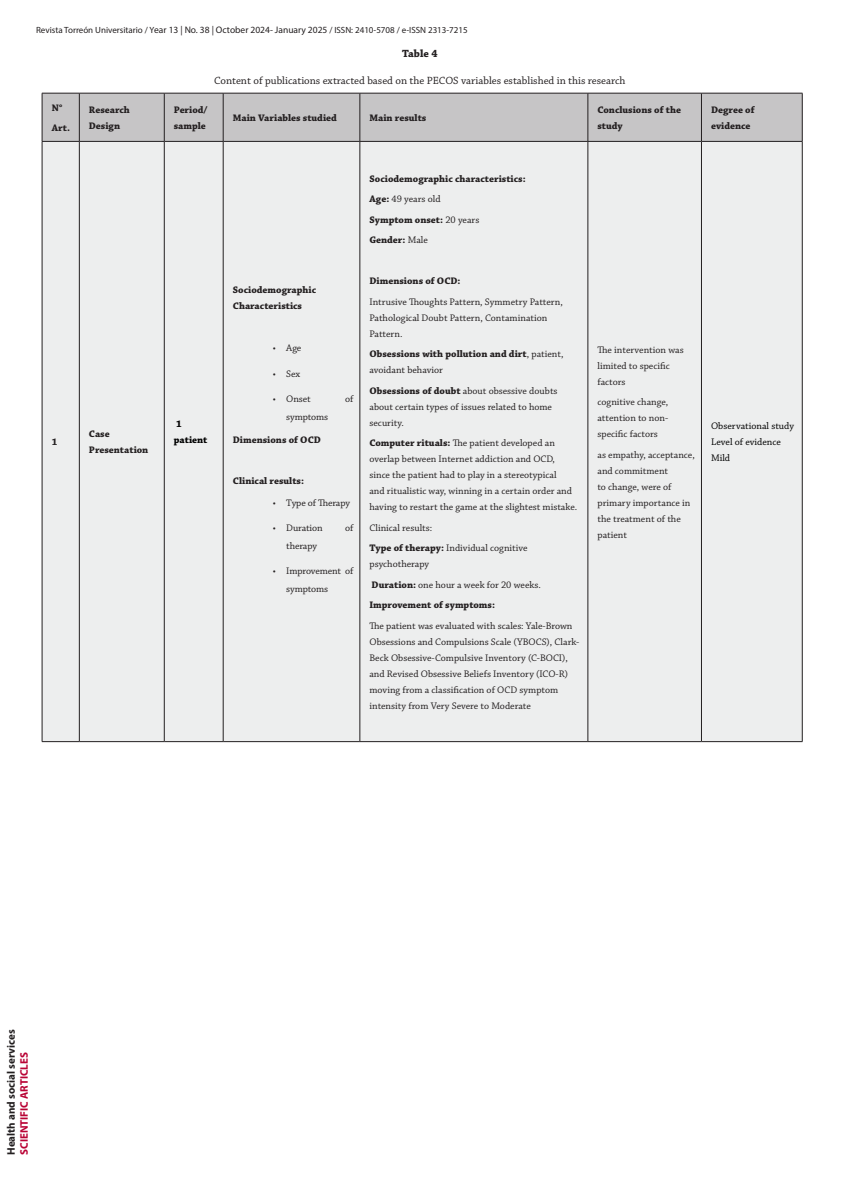
<style>
.page{position:relative;width:842px;height:1191px;background:#fff}
.page>*{position:absolute;margin:0;border:0;box-sizing:border-box;transform-origin:0 0}
.PieTbls{font:11px "Chaparral Pro";color:#231f20}
.t1{font:700 11px "Myriad Pro";color:#231f20}
.t2{font:700 11px "Myriad Pro";color:#b90335}
.PieTbls-2{font:700 11px "Chaparral Pro";color:#231f20}
.TablasTexto{font:10px/16px "Chaparral Pro";color:#231f20}
.TablasTexto-2{font:700 10px/16px "Chaparral Pro";color:#231f20}
.TablasTexto-3{font:10px/16px "Chaparral Pro";color:#000}
.TablasTexto-4{font:700 10px/16px "Chaparral Pro";color:#000}
.EncPagIzq{font:9px "Myriad Pro";color:#231f20}
.s1{font-size:9.5px}
.s2{font-weight:700}
.s3{font-weight:400}
</style>
<div class="page">
<div style="left:43px;top:94px;width:759px;height:47px;background:#c6c5c6"></div>
<div style="left:43px;top:142px;width:759px;height:599px;background:#edeeee"></div>
<hr style="left:42px;top:93px;width:37px;height:1px;background:#231f20">
<hr style="left:42px;top:93px;width:1px;height:48px;background:#231f20">
<hr style="left:79px;top:93px;width:85px;height:1px;background:#231f20">
<hr style="left:79px;top:93px;width:1px;height:48px;background:#231f20">
<hr style="left:164px;top:93px;width:59px;height:1px;background:#231f20">
<hr style="left:164px;top:93px;width:1px;height:48px;background:#231f20">
<hr style="left:223px;top:93px;width:137px;height:1px;background:#231f20">
<hr style="left:223px;top:93px;width:1px;height:48px;background:#231f20">
<hr style="left:360px;top:93px;width:228px;height:1px;background:#231f20">
<hr style="left:360px;top:93px;width:1px;height:48px;background:#231f20">
<hr style="left:588px;top:93px;width:113px;height:1px;background:#231f20">
<hr style="left:588px;top:93px;width:1px;height:48px;background:#231f20">
<hr style="left:701px;top:93px;width:101px;height:1px;background:#231f20">
<hr style="left:701px;top:93px;width:1px;height:48px;background:#231f20">
<hr style="left:802px;top:93px;width:1px;height:48px;background:#231f20">
<hr style="left:42px;top:141px;width:37px;height:1px;background:#231f20">
<hr style="left:42px;top:142px;width:1px;height:599px;background:#231f20">
<hr style="left:79px;top:141px;width:85px;height:1px;background:#231f20">
<hr style="left:79px;top:142px;width:1px;height:599px;background:#231f20">
<hr style="left:164px;top:141px;width:59px;height:1px;background:#231f20">
<hr style="left:164px;top:142px;width:1px;height:599px;background:#231f20">
<hr style="left:223px;top:141px;width:137px;height:1px;background:#231f20">
<hr style="left:223px;top:142px;width:1px;height:599px;background:#231f20">
<hr style="left:360px;top:141px;width:228px;height:1px;background:#231f20">
<hr style="left:360px;top:142px;width:1px;height:599px;background:#231f20">
<hr style="left:588px;top:141px;width:113px;height:1px;background:#231f20">
<hr style="left:588px;top:142px;width:1px;height:599px;background:#231f20">
<hr style="left:701px;top:141px;width:101px;height:1px;background:#231f20">
<hr style="left:701px;top:142px;width:1px;height:599px;background:#231f20">
<hr style="left:802px;top:142px;width:1px;height:599px;background:#231f20">
<hr style="left:42px;top:741px;width:37px;height:1px;background:#231f20">
<hr style="left:79px;top:741px;width:85px;height:1px;background:#231f20">
<hr style="left:164px;top:741px;width:59px;height:1px;background:#231f20">
<hr style="left:223px;top:741px;width:137px;height:1px;background:#231f20">
<hr style="left:360px;top:741px;width:228px;height:1px;background:#231f20">
<hr style="left:588px;top:741px;width:113px;height:1px;background:#231f20">
<hr style="left:701px;top:741px;width:101px;height:1px;background:#231f20">
<p class="EncPagIzq" style="left:36px;top:24px;width:433px">Revista Torreón Universitario / Y<span class="s1">ear 13 | No. 38 | October 2024- January 2025</span> / ISSN: 2410-5708 / e-ISSN 2313-7215</p>
<p class="TablasTexto-2" style="left:52px;top:100px;width:12px">N°</p>
<p class="TablasTexto-2" style="left:52px;top:120px;width:20px">Art.</p>
<p class="PieTbls-2" style="left:402px;top:47px;width:37px">Table 4</p>
<p class="PieTbls" style="left:214px;top:74px;width:413px">Content of publications extracted based on the PECOS variables established in this research</p>
<p class="TablasTexto-2" style="left:89px;top:102px;width:42px">Research<br>Design</p>
<p class="TablasTexto-2" style="left:174px;top:102px;width:35px">Period/ sample</p>
<p class="TablasTexto-2" style="left:233px;top:110px;width:106px">Main Variables studied</p>
<p class="TablasTexto-2" style="left:369px;top:110px;width:58px">Main results</p>
<p class="TablasTexto-2" style="left:597px;top:102px;width:85px">Conclusions of the study</p>
<p class="TablasTexto-2" style="left:711px;top:102px;width:45px">Degree of evidence</p>
<p class="TablasTexto-2" style="left:52px;top:434px;width:7px">1</p>
<p class="TablasTexto-2" style="left:89px;top:426px;width:61px">Case<br>Presentation</p>
<p class="TablasTexto-4" style="left:174px;top:416px;width:35px">1 patient</p>
<p class="TablasTexto-2" style="left:233px;top:283px;width:85px">Sociodemographic<br>Characteristics</p>
<p class="TablasTexto" style="left:273px;top:341px;width:30px">• Age</p>
<p class="TablasTexto" style="left:273px;top:366px;width:29px">• Sex</p>
<p class="TablasTexto" style="left:273px;top:391px;width:39px">• Onset</p>
<p class="TablasTexto" style="left:345px;top:391px;width:10px">of</p>
<p class="TablasTexto" style="left:286px;top:409px;width:43px">symptoms</p>
<p class="TablasTexto-2" style="left:233px;top:432px;width:90px">Dimensions of OCD</p>
<p class="TablasTexto-2" style="left:233px;top:473px;width:73px">Clinical results:</p>
<p class="TablasTexto" style="left:273px;top:495px;width:79px">• Type of Therapy</p>
<p class="TablasTexto" style="left:273px;top:520px;width:51px">• Duration</p>
<p class="TablasTexto" style="left:345px;top:520px;width:10px">of</p>
<p class="TablasTexto" style="left:286px;top:538px;width:32px">therapy</p>
<p class="TablasTexto" style="left:286px;top:562px;width:69px;line-height:18px;text-indent:-14px">• Improvement of symptoms</p>
<p class="TablasTexto-2" style="left:369px;top:171px;width:158px">Sociodemographic characteristics:</p>
<p class="TablasTexto" style="left:369px;top:191px;width:73px"><span class="s2">Age:</span> 49 years old</p>
<p class="TablasTexto-2" style="left:369px;top:212px;width:111px">Symptom onset: <span class="s3">20 years</span></p>
<p class="TablasTexto-2" style="left:369px;top:232px;width:60px">Gender: <span class="s3">Male</span></p>
<p class="TablasTexto-2" style="left:369px;top:273px;width:93px">Dimensions of OCD:</p>
<p class="TablasTexto" style="left:369px;top:294px;width:195px">Intrusive Thoughts Pattern, Symmetry Pattern,<br>Pathological Doubt Pattern, Contamination<br>Pattern.</p>
<p class="TablasTexto-2" style="left:369px;top:346px;width:196px">Obsessions with pollution and dirt<span class="s3">, patient, avoidant behavior</span></p>
<p class="TablasTexto" style="left:369px;top:383px;width:190px"><span class="s2">Obsessions of doubt</span> about obsessive doubts about certain types of issues related to home security.</p>
<p class="TablasTexto" style="left:369px;top:435px;width:209px"><span class="s2">Computer rituals:</span> The patient developed an overlap between Internet addiction and OCD, since the patient had to play in a stereotypical<br>and ritualistic way, winning in a certain order and having to restart the game at the slightest mistake.</p>
<p class="TablasTexto" style="left:369px;top:520px;width:64px">Clinical results:</p>
<p class="TablasTexto" style="left:369px;top:540px;width:160px"><span class="s2">Type of therapy:</span> Individual cognitive psychotherapy</p>
<p class="TablasTexto" style="left:372px;top:577px;width:171px"><span class="s2">Duration:</span> one hour a week for 20 weeks.</p>
<p class="TablasTexto-2" style="left:369px;top:597px;width:127px">Improvement of symptoms:</p>
<p class="TablasTexto" style="left:369px;top:618px;width:211px">The patient was evaluated with scales: Yale-Brown Obsessions and Compulsions Scale (YBOCS), Clark-Beck Obsessive-Compulsive Inventory (C-BOCI), and Revised Obsessive Beliefs Inventory (ICO-R) moving from a classification of OCD symptom intensity from Very Severe to Moderate</p>
<p class="TablasTexto" style="left:597px;top:342px;width:88px">The intervention was limited to specific factors</p>
<p class="TablasTexto" style="left:597px;top:394px;width:72px;text-align:justify">cognitive change, attention to non&shy;specific factors</p>
<p class="TablasTexto" style="left:597px;top:447px;width:99px">as empathy, acceptance, and commitment<br>to change, were of primary importance in the treatment of the patient</p>
<p class="TablasTexto-3" style="left:711px;top:418px;width:84px">Observational study<br>Level of evidence<br>Mild</p>
<p class="t1" style="left:4px;top:1155px;width:127px;rotate:-90deg">Health and social services</p>
<p class="t2" style="left:17px;top:1155px;width:104px;rotate:-90deg">SCIENTIFIC ARTICLES</p>
</div>
